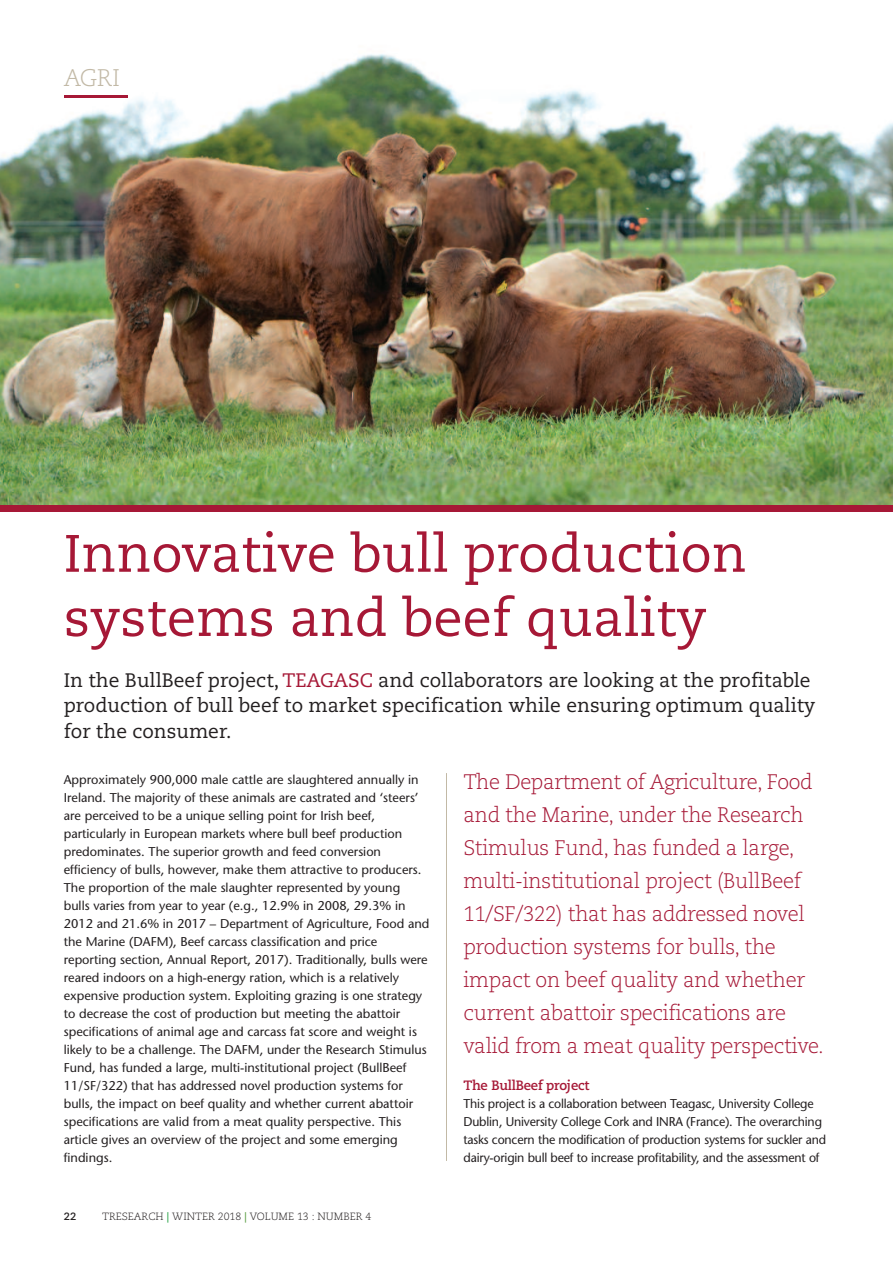
<style>
.page{position:relative;width:893px;height:1263px;background:#fff}
.page>*{position:absolute;margin:0;border:0;box-sizing:border-box;transform-origin:0 0}
.t1{font:52.5px/64.2px "Caecilia";color:#a61836}
.t2{font:300 24px "Caecilia";color:#c2b9a6}
.t3{font:300 21px/33px "Caecilia";letter-spacing:-.015em;color:#a61836}
.t4{font:19.5px/25.5px "Caecilia";color:#231f20}
.t5{font:700 13.5px "Caecilia";letter-spacing:-.015em;color:#a61836}
.t6{font:12.75px/18px "Stone Sans";color:#231f20}
.t7{font:300 10.5px "Caecilia";color:#231f20}
.t8{font:700 10.5px "Caecilia";color:#231f20}
.s1{color:#a61836}
.s2{font-weight:700;color:#29a347}
.s3{font-weight:700;color:#5b9e44}
</style>
<div class="page">
<img style="left:0;top:54px;width:893px;height:451px">
<hr style="left:446px;top:773px;width:1px;height:388px;background:#c2b9a6">
<hr style="left:64px;top:95px;width:64px;height:2px;background:#a61836">
<div style="left:0;top:505px;width:893px;height:7px;background:#a61836"></div>
<h2 class="t2" style="left:64px;top:68px;width:58px">AGRI</h2>
<h1 class="t1" style="left:64px;top:526px;width:684px">Innovative bull production systems and beef quality</h1>
<h3 class="t4" style="left:64px;top:669px;width:753px">In the BullBeef project, <span class="s1">TEAGASC</span> and collaborators are looking at the profitable production of bull beef to market specification while ensuring optimum quality for the consumer.</h3>
<p class="t6" style="left:64px;top:772px;width:367px">Approximately 900,000 male cattle are slaughtered annually in Ireland. The majority of these animals are castrated and ‘steers’ are perceived to be a unique selling point for Irish beef, particularly in European markets where bull beef production predominates. The superior growth and feed conversion efficiency of bulls, however, make them attractive to producers.<br>The proportion of the male slaughter represented by young<br>bulls varies from year to year (e.g., 12.9% in 2008, 29.3% in 2012 and 21.6% in 2017 – Department of Agriculture, Food and the Marine (DAFM), Beef carcass classification and price reporting section, Annual Report, 2017). Traditionally, bulls were reared indoors on a high-energy ration, which is a relatively expensive production system. Exploiting grazing is one strategy to decrease the cost of production but meeting the abattoir specifications of animal age and carcass fat score and weight is likely to be a challenge. The DAFM, under the Research Stimulus Fund, has funded a large, multi-institutional project (BullBeef 11/SF/322) that has addressed novel production systems for bulls, the impact on beef quality and whether current abattoir specifications are valid from a meat quality perspective. This article gives an overview of the project and some emerging findings.</p>
<p class="t3" style="left:463px;top:767px;width:362px">The Department of Agriculture, Food and the Marine, under the Research Stimulus Fund, has funded a large, multi-institutional project (BullBeef 11/SF/322) that has addressed novel production systems for bulls, the impact on beef quality and whether current abattoir specifications are valid from a meat quality perspective.</p>
<p class="t5" style="left:463px;top:1079px;width:127px">The BullBeef project</p>
<p class="t6" style="left:463px;top:1096px;width:364px">This project is a collaboration between Teagasc, University College Dublin, University College Cork and INRA (France). The overarching tasks concern the modification of production systems for suckler and dairy-origin bull beef to increase profitability, and the assessment of</p>
<p class="t8" style="left:64px;top:1212px;width:14px">22</p>
<p class="t7" style="left:102px;top:1212px;width:271px">TRESEARCH <span class="s2">|</span> WINTER 2018 <span class="s3">|</span> VOLUME 13 : NUMBER 4</p>
</div>
